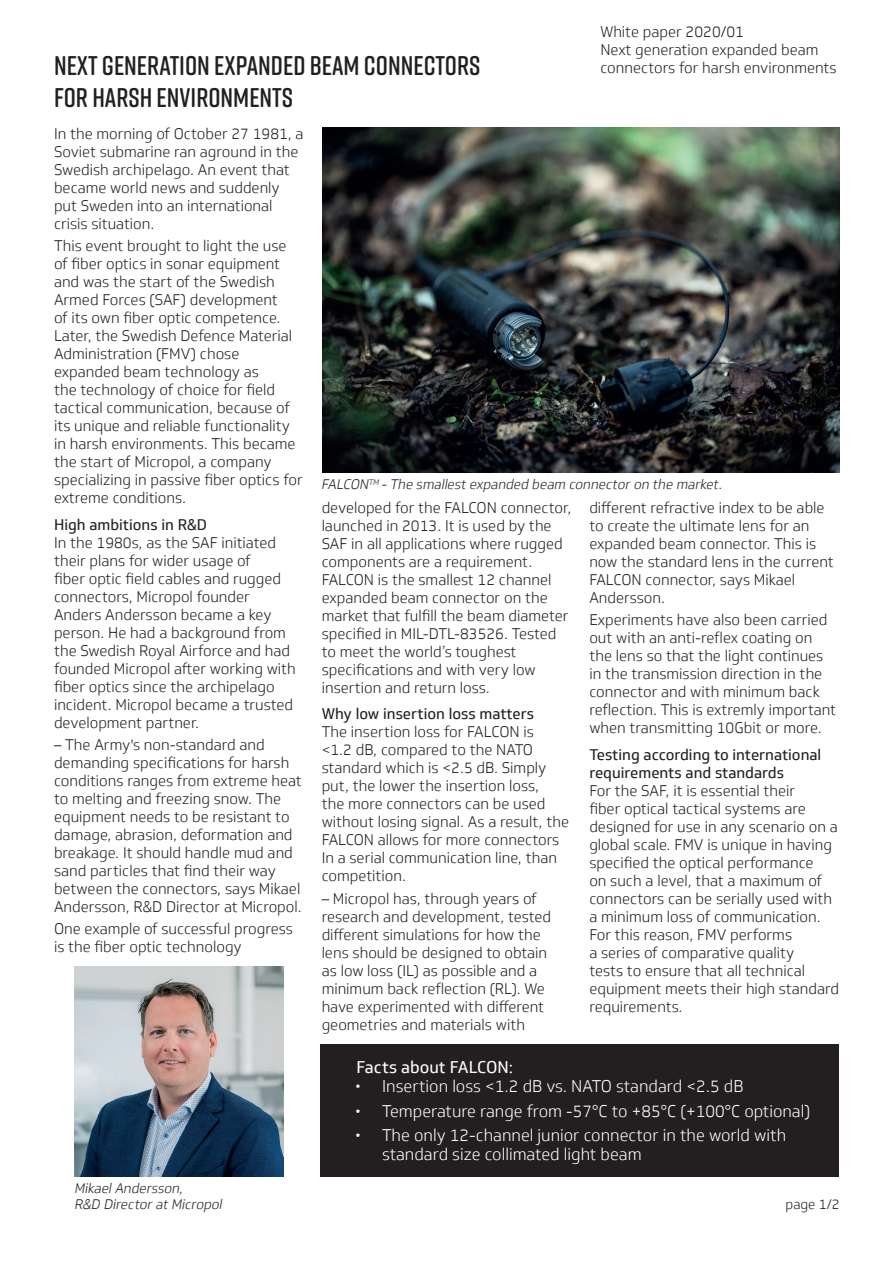
<style>
.page{position:relative;width:893px;height:1263px;background:#fff}
.page>*{position:absolute;margin:0;border:0;box-sizing:border-box;transform-origin:0 0}
.t1{font:600 27px/32.4px "Rift Soft";color:#231f20}
.t2{font:300 16.5px/19.8px "Soleto";color:#fff}
.t3{font:16.5px "Soleto";color:#fff}
.t4{font:300 15px/18px "Soleto";color:#231f20}
.t5{font:15px/18px "Soleto";color:#231f20}
.t6{font:italic 300 13.5px/16.2px "Soleto";color:#231f20}
.t7{font:300 13.5px "Soleto";color:#231f20}
</style>
<div class="page">
<img style="left:74px;top:967px;width:210px;height:209px">
<img style="left:322px;top:128px;width:517px;height:344px">
<div style="left:321px;top:1044px;width:518px;height:132px;background:#231f20"></div>
<h1 class="t1" style="left:54px;top:49px;width:428px">NEXT GENERATION EXPANDED BEAM CONNECTORS<br>FOR HARSH ENVIRONMENTS</h1>
<p class="t4" style="left:600px;top:23px;width:238px">White paper 2020/01<br>Next generation expanded beam connectors for harsh environments</p>
<p class="t4" style="left:54px;top:125px;width:251px">In the morning of October 27 1981, a<br>Soviet submarine ran aground in the<br>Swedish archipelago. An event that became world news and suddenly put Sweden into an international crisis situation.</p>
<p class="t4" style="left:54px;top:237px;width:250px">This event brought to light the use of fiber optics in sonar equipment and was the start of the Swedish Armed Forces (SAF) development<br>of its own fiber optic competence.<br>Later, the Swedish Defence Material Administration (FMV) chose expanded beam technology as<br>the technology of choice for field tactical communication, because of its unique and reliable functionality in harsh environments. This became the start of Micropol, a company specializing in passive fiber optics for extreme conditions.</p>
<p class="t5" style="left:54px;top:515px;width:155px">High ambitions in R&amp;D</p>
<p class="t4" style="left:54px;top:533px;width:243px">In the 1980s, as the SAF initiated their plans for wider usage of<br>fiber optic field cables and rugged connectors, Micropol founder<br>Anders Andersson became a key person. He had a background from the Swedish Royal Airforce and had founded Micropol after working with fiber optics since the archipelago incident. Micropol became a trusted development partner.</p>
<p class="t4" style="left:54px;top:736px;width:249px">– The Army's non-standard and demanding specifications for harsh conditions ranges from extreme heat to melting and freezing snow. The equipment needs to be resistant to damage, abrasion, deformation and breakage. It should handle mud and sand particles that find their way between the connectors, says Mikael Andersson, R&amp;D Director at Micropol.</p>
<p class="t4" style="left:54px;top:920px;width:240px">One example of successful progress is the fiber optic technology</p>
<p class="t6" style="left:74px;top:1180px;width:152px">MikaelAndersson,<br>R&amp;D Directorat Micropol</p>
<p class="t6" style="left:321px;top:476px;width:405px">FALCON<sup>TM</sup> - The smallest expanded beam connectoron the market.</p>
<p class="t4" style="left:322px;top:499px;width:251px">developed for the FALCON connector, launched in 2013. It is used by the SAF in all applications where rugged components are a requirement.<br>FALCON is the smallest 12 channel expanded beam connector on the market that fulfill the beam diameter specified in MIL-DTL-83526. Tested to meet the world’s toughest specifications and with very low insertion and return loss.</p>
<p class="t5" style="left:322px;top:705px;width:214px">Why low insertion loss matters</p>
<p class="t4" style="left:322px;top:723px;width:249px">The insertion loss for FALCON is<br>&lt;1.2 dB, compared to the NATO standard which is &lt;2.5 dB. Simply put, the lower the insertion loss,<br>the more connectors can be used without losing signal. As a result, the<br>FALCON allows for more connectors<br>In a serial communication line, than competition.</p>
<p class="t4" style="left:322px;top:889px;width:231px">– Micropol has, through years of research and development, tested different simulations for how the lens should be designed to obtain as low loss (IL) as possible and a minimum back reflection (RL). We have experimented with different geometries and materials with</p>
<p class="t4" style="left:589px;top:499px;width:246px">different refractive index to be able to create the ultimate lens for an expanded beam connector. This is now the standard lens in the current<br>FALCON connector, says Mikael<br>Andersson.</p>
<p class="t4" style="left:589px;top:611px;width:248px">Experiments have also been carried out with an anti-reflex coating on the lens so that the light continues in the transmission direction in the connector and with minimum back reflection. This is extremly important when transmitting 10Gbit or more.</p>
<p class="t5" style="left:589px;top:745px;width:233px">Testing according to international requirements and standards</p>
<p class="t4" style="left:589px;top:781px;width:251px">For the SAF, it is essential their<br>fiber optical tactical systems are designed for use in any scenario on a global scale. FMV is unique in having specified the optical performance<br>on such a level, that a maximum of connectors can be serially used with a minimum loss of communication.<br>For this reason, FMV performs<br>a series of comparative quality<br>tests to ensure that all technical equipment meets their high standard requirements.</p>
<p class="t3" style="left:356px;top:1057px;width:158px">Facts about FALCON:</p>
<p class="t2" style="left:355px;top:1077px;width:390px">• Insertion loss &lt;1.2 dB vs. NATO standard &lt;2.5 dB</p>
<p class="t2" style="left:355px;top:1101px;width:457px">• Temperature range from -57°C to +85°C (+100°C optional)</p>
<p class="t2" style="left:382px;top:1125px;width:406px;text-indent:-27px">• The only 12-channel junior connector in the world with standard size collimated light beam</p>
<p class="t7" style="left:785px;top:1196px;width:56px">page 1/2</p>
</div>
